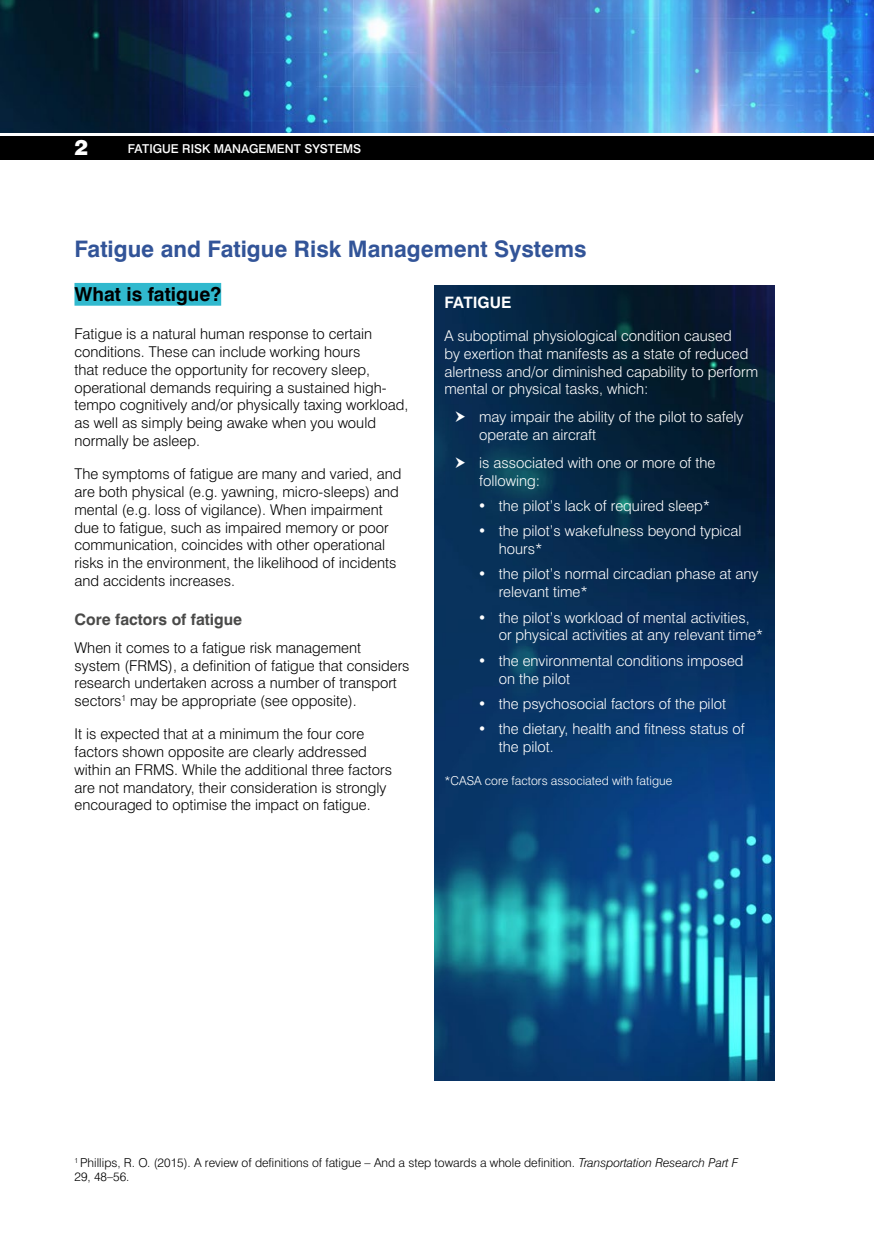
<style>
.page{position:relative;width:874px;height:1241px;background:#fff}
.page>*{position:absolute;margin:0;border:0;box-sizing:border-box;transform-origin:0 0}
.t1{font:700 22.75px "Swiss 721 BT";color:#325498}
.t2{font:900 21px "Swiss 721 BT";color:#fff}
.t3{font:700 19.25px "Swiss 721 BT";color:#000}
.t4{font:700 15.75px "Swiss 721 BT";color:#4a4a49}
.Case_study_header{font:700 15.75px "Swiss 721 BT";color:#fff}
.Body_text_black{font:300 14.88px/17.8px "Swiss 721 BT";color:#000}
.Body_text_white{font:300 14.88px/17.8px "Swiss 721 BT";color:#fff}
.image_credit{font:300 12.25px/14px "Swiss 721 BT";color:#000}
.footnote{font:300 12.25px "Swiss 721 BT";color:#fff}
.t5{font:500 12.25px "Swiss 721 BT";color:#fff}
.s1{font-style:italic}
</style>
<div class="page">
<img style="left:0;top:0;width:873px;height:133px">
<div style="left:0;top:135px;width:873px;height:26px;background:#000"></div>
<hr style="left:0;top:160px;width:873px;height:2px;background:#fff">
<img style="left:434px;top:285px;width:340px;height:795px">
<div style="left:74px;top:283px;width:147px;height:22px;background:#31b9ce"></div>
<svg style="left:455px;top:411px;width:9px;height:11px"></svg>
<svg style="left:455px;top:457px;width:9px;height:10px"></svg>
<h2 class="t2" style="left:74px;top:135px;width:15px">2</h2>
<p class="t5" style="left:128px;top:141px;width:235px">FATIGUE RISK MANAGEMENT SYSTEMS</p>
<h1 class="t1" style="left:74px;top:234px;width:513px">Fatigue and Fatigue Risk Management Systems</h1>
<h2 class="t3" style="left:74px;top:283px;width:148px">What is fatigue?</h2>
<p class="Body_text_black" style="left:74px;top:324px;width:335px">Fatigue is a natural human response to certain conditions. These can include working hours<br>that reduce the opportunity for recovery sleep, operational demands requiring a sustained high&shy;tempo cognitively and/or physically taxing workload, as well as simply being awake when you would normally be asleep.</p>
<p class="Body_text_black" style="left:74px;top:464px;width:328px">The symptoms of fatigue are many and varied, and are both physical (e.g. yawning, micro-sleeps) and mental (e.g. loss of vigilance). When impairment due to fatigue, such as impaired memory or poor communication, coincides with other operational risks in the environment, the likelihood of incidents and accidents increases.</p>
<h3 class="t4" style="left:74px;top:609px;width:169px">Core factors of fatigue</h3>
<p class="Body_text_black" style="left:74px;top:638px;width:336px">When it comes to a fatigue risk management system (FRMS), a definition of fatigue that considers research undertaken across a number of transport sectors<sup>1</sup> may be appropriate (see opposite).</p>
<p class="Body_text_black" style="left:74px;top:724px;width:319px">It is expected that at a minimum the four core factors shown opposite are clearly addressed within an FRMS. While the additional three factors are not mandatory, their consideration is strongly encouraged to optimise the impact on fatigue.</p>
<p class="Case_study_header" style="left:444px;top:293px;width:68px">FATIGUE</p>
<p class="Body_text_white" style="left:444px;top:326px;width:315px">A suboptimal physiological condition caused<br>by exertion that manifests as a state of reduced alertness and/or diminished capability to perform mental or physical tasks, which:</p>
<p class="Body_text_white" style="left:479px;top:408px;width:266px">may impair the ability of the pilot to safely operate an aircraft</p>
<p class="Body_text_white" style="left:479px;top:453px;width:238px">is associated with one or more of the following:</p>
<p class="Body_text_white" style="left:477px;top:496px;width:234px">• the pilot’s lack of required sleep*</p>
<p class="Body_text_white" style="left:498px;top:522px;width:244px;text-indent:-21px">• the pilot’s wakefulness beyond typical hours*</p>
<p class="Body_text_white" style="left:498px;top:565px;width:261px;text-indent:-21px">• the pilot’s normal circadian phase at any relevant time*</p>
<p class="Body_text_white" style="left:498px;top:608px;width:266px;text-indent:-21px">• the pilot’s workload of mental activities, or physical activities at any relevant time*</p>
<p class="Body_text_white" style="left:498px;top:651px;width:246px;text-indent:-21px">• the environmental conditions imposed on the pilot</p>
<p class="Body_text_white" style="left:477px;top:694px;width:250px">• the psychosocial factors of the pilot</p>
<p class="Body_text_white" style="left:498px;top:719px;width:247px;text-indent:-21px">• the dietary, health and fitness status of the pilot.</p>
<p class="footnote" style="left:444px;top:773px;width:229px">*CASA core factors associated with fatigue</p>
<p class="image_credit" style="left:74px;top:1155px;width:665px"><sup>1</sup> Phillips, R. O. (2015). A review of definitions of fatigue – And a step towards a whole definition. <span class="s1">Transportation Research Part F<br></span>29, 48–56.</p>
</div>
